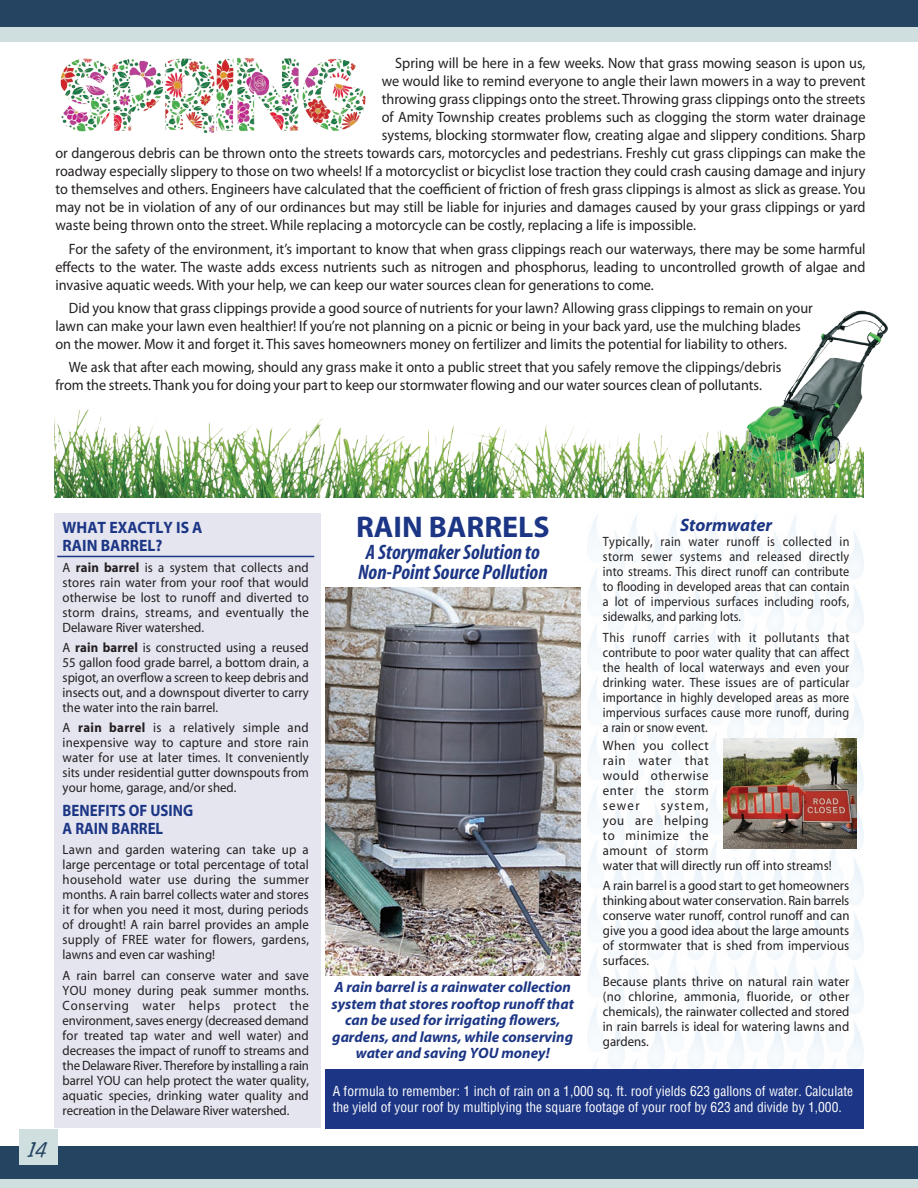
<style>
.page{position:relative;width:918px;height:1188px;background:#fff}
.page>*{position:absolute;margin:0;border:0;box-sizing:border-box;transform-origin:0 0}
.t1{font:700 30px "Myriad";color:#1c3685}
.t2{font:24px "Freehand 575 BT Regular B";color:#254462}
.t3{font:italic 700 condensed 21px "Myriad";color:#1c3685}
.t4{font:italic 700 18px "Myriad";color:#1c3685}
.t5{font:700 16.5px/18px "Myriad";color:#1c3685;scale:.9 1}
.t6{font:700 16.5px/18px "Myriad";color:#1c3685;scale:.95 1}
.Body_Copy{font:15px/18px "Myriad Pro";color:#231f20;scale:.95 1}
.t7{font:italic 700 15px/16.5px "Myriad";color:#1c3685;text-align:center}
.t8{font:13.5px/15px "Myriad";letter-spacing:.005em;color:#231f20;text-align:justify;scale:.95 1}
.t9{font:13.5px/15px "Myriad";letter-spacing:.005em;color:#231f20;text-align:justify;scale:.9 1}
.t10{font:condensed 13.5px/16.2px "Helvetica";color:#fff}
.t11{font:13.5px/15px "Myriad";letter-spacing:.03em;color:#231f20;scale:.95 1}
.s1{font-weight:700}
</style>
<div class="page">
<div style="left:0;top:0;width:918px;height:32px;background:#254462"></div>
<div style="left:0;top:27px;width:918px;height:15px;background:#cfdfe0"></div>
<div style="left:0;top:1179px;width:918px;height:9px;background:#cfdfe0"></div>
<div style="left:0;top:1146px;width:918px;height:33px;background:#254462"></div>
<div style="left:19px;top:1130px;width:39px;height:35px;background:#cfdfe0"></div>
<img style="left:58px;top:57px;width:308px;height:75px">
<img style="left:796px;top:310px;width:92px;height:71px">
<img style="left:54px;top:381px;width:810px;height:117px">
<div style="left:54px;top:513px;width:266px;height:615px;background:#e5e5f0"></div>
<img style="left:326px;top:588px;width:254px;height:387px">
<img style="left:587px;top:514px;width:277px;height:555px">
<div style="left:326px;top:1069px;width:538px;height:59px;background:#1c3685"></div>
<img style="left:724px;top:738px;width:132px;height:111px">
<hr style="left:57px;top:556px;width:257px;height:1px;background:#1c3685">
<p class="Body_Copy" style="left:395px;top:54px;width:497px">Spring will be here in a few weeks. Now that grass mowing season is upon us,</p>
<p class="Body_Copy" style="left:382px;top:72px;width:511px">we would like to remind everyone to angle their lawn mowers in a way to prevent</p>
<p class="Body_Copy" style="left:382px;top:90px;width:511px">throwing grass clippings onto the street. Throwing grass clippings onto the streets</p>
<p class="Body_Copy" style="left:382px;top:108px;width:511px">of Amity Township creates problems such as clogging the storm water drainage</p>
<p class="Body_Copy" style="left:382px;top:126px;width:511px">systems, blocking stormwater flow, creating algae and slippery conditions. Sharp</p>
<p class="Body_Copy" style="left:55px;top:144px;width:854px">or dangerous debris can be thrown onto the streets towards cars, motorcycles and pedestrians. Freshly cut grass clippings can make the</p>
<p class="Body_Copy" style="left:55px;top:162px;width:854px">roadway especially slippery to those on two wheels! If a motorcyclist or bicyclist lose traction they could crash causing damage and injury</p>
<p class="Body_Copy" style="left:55px;top:180px;width:854px">to themselves and others. Engineers have calculated that the coefficient of friction of fresh grass clippings is almost as slick as grease. You</p>
<p class="Body_Copy" style="left:55px;top:198px;width:854px">may not be in violation of any of our ordinances but may still be liable for injuries and damages caused by your grass clippings or yard</p>
<p class="Body_Copy" style="left:55px;top:216px;width:676px">waste being thrown onto the street. While replacing a motorcycle can be costly, replacing a life is impossible.</p>
<p class="Body_Copy" style="left:55px;top:239px;width:854px;text-align:justify;text-indent:13px">For the safety of the environment, it’s important to know that when grass clippings reach our waterways, there may be some harmful effects to the water. The waste adds excess nutrients such as nitrogen and phosphorus, leading to uncontrolled growth of algae and invasive aquatic weeds. With your help, we can keep our water sources clean for generations to come.</p>
<p class="Body_Copy" style="left:55px;top:299px;width:799px;text-indent:13px">Did you know that grass clippings provide a good source of nutrients for your lawn? Allowing grass clippings to remain on your lawn can make your lawn even healthier! If you’re not planning on a picnic or being in your back yard, use the mulching blades on the mower. Mow it and forget it. This saves homeowners money on fertilizer and limits the potential for liability to others.</p>
<p class="Body_Copy" style="left:55px;top:358px;width:766px;text-indent:13px">We ask that after each mowing, should any grass make it onto a public street that you safely remove the clippings/debris from the streets. Thank you for doing your part to keep our stormwater flowing and our water sources clean of pollutants.</p>
<p class="t2" style="left:29px;top:1137px;width:20px">14</p>
<p class="t6" style="left:63px;top:519px;width:149px">WHAT EXACTLY IS A<br>RAIN BARREL?</p>
<p class="t8" style="left:63px;top:560px;width:261px">A <span class="s1">rain barrel</span> is a system that collects and stores rain water from your roof that would otherwise be lost to runoff and diverted to storm drains, streams, and eventually the Delaware River watershed.</p>
<p class="t8" style="left:63px;top:641px;width:261px">A <span class="s1">rain barrel</span> is constructed using a reused 55 gallon food grade barrel, a bottom drain, a spigot, an overflow a screen to keep debris and insects out, and a downspout diverter to carry the water into the rain barrel.</p>
<p class="t8" style="left:63px;top:721px;width:261px">A <span class="s1">rain barrel</span> is a relatively simple and inexpensive way to capture and store rain water for use at later times. It conveniently sits under residential gutter downspouts from your home, garage, and/or shed.</p>
<p class="t5" style="left:63px;top:802px;width:147px">BENEFITS OF USING<br>A RAIN BARREL</p>
<p class="t8" style="left:63px;top:843px;width:261px">Lawn and garden watering can take up a large percentage or total percentage of total household water use during the summer months. A rain barrel collects water and stores it for when you need it most, during periods of drought! A rain barrel provides an ample supply of FREE water for flowers, gardens, lawns and even car washing!</p>
<p class="t8" style="left:63px;top:968px;width:261px">A rain barrel can conserve water and save YOU money during peak summer months.<br>Conserving water helps protect the environment, saves energy (decreased demand for treated tap water and well water) and decreases the impact of runoff to streams and the Delaware River. Therefore by installing a rain barrel YOU can help protect the water quality, aquatic species, drinking water quality and recreation in the Delaware River watershed.</p>
<p class="t1" style="left:356px;top:511px;width:195px">RAIN BARRELS</p>
<p class="t3" style="left:366px;top:542px;width:175px">A Storymaker Solution to</p>
<p class="t3" style="left:358px;top:561px;width:191px">Non-Point Source Pollution</p>
<p class="t4" style="left:680px;top:516px;width:94px">Stormwater</p>
<p class="t9" style="left:603px;top:535px;width:275px">Typically, rain water runoff is collected in storm sewer systems and released directly into streams. This direct runoff can contribute to flooding in developed areas that can contain a lot of impervious surfaces including roofs, sidewalks, and parking lots.</p>
<p class="t9" style="left:603px;top:630px;width:276px">This runoff carries with it pollutants that contribute to poor water quality that can affect the health of local waterways and even your drinking water. These issues are of particular importance in highly developed areas as more impervious surfaces cause more runoff, during a rain or snow event.</p>
<p class="t8" style="left:603px;top:739px;width:113px">When you collect rain water that would otherwise enter the storm sewer</p>
<p class="t11" style="left:603px;top:799px;width:242px;text-indent:58px">system,<br>you are helping<br>to minimize the<br>amount of storm<br>water that will directly run off into streams!</p>
<p class="t8" style="left:603px;top:879px;width:261px">A rain barrel is a good start to get homeowners thinking about water conservation. Rain barrels conserve water runoff, control runoff and can give you a good idea about the large amounts of stormwater that is shed from impervious surfaces.</p>
<p class="t8" style="left:603px;top:974px;width:261px">Because plants thrive on natural rain water (no chlorine, ammonia, fluoride, or other chemicals), the rainwater collected and stored in rain barrels is ideal for watering lawns and gardens.</p>
<p class="t10" style="left:333px;top:1083px;width:522px">A formula to remember: 1 inch of rain on a 1,000 sq. ft. roof yields 623 gallons of water. Calculate the yield of your roof by multiplying the square footage of your roof by 623 and divide by 1,000.</p>
<p class="t7" style="left:331px;top:980px;width:244px">A rain barrel is a rainwater collection system that stores rooftop runoff that can be used for irrigating flowers, gardens, and lawns, while conserving water and saving YOU money!</p>
</div>
